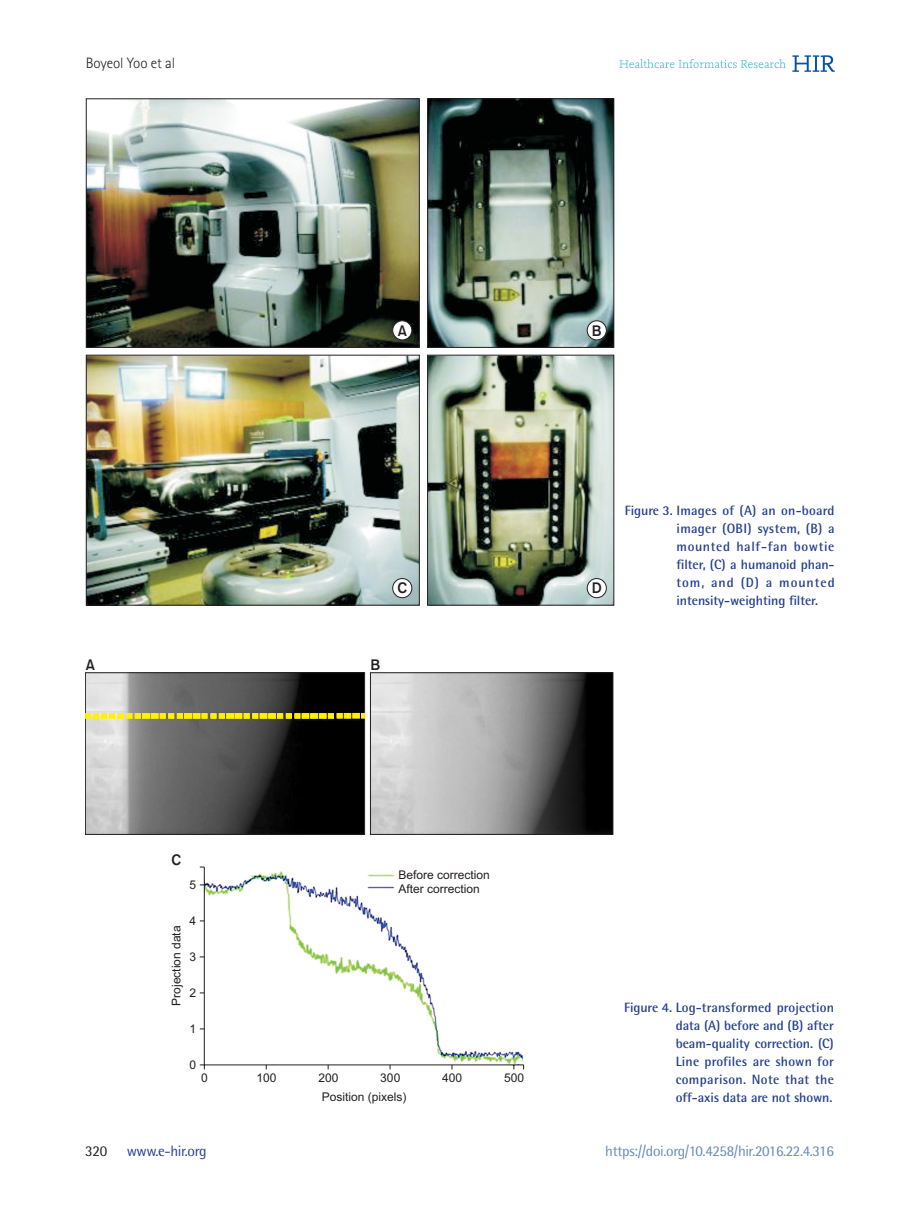
<style>
.page{position:relative;width:919px;height:1217px;background:#fff}
.page>*{position:absolute;margin:0;border:0;box-sizing:border-box;transform-origin:0 0}
.t1{font:15px "Rotis Semi Sans Std";letter-spacing:-.025em;color:#658ab5}
.t2{font:15px "Rotis Semi Sans Std";letter-spacing:-.025em;color:#253f8e}
.t3{font:300 15px "Rotis Sans Serif Std";letter-spacing:-.01em;color:#231f20}
.t4{font:15px "Gothic 725 BT Bold A";color:#231f20}
.t5{font:15px "Rotis Semi Sans Std";color:#231f20}
.t6{font:700 13.5px/18px "Rotis Semi Sans Std";letter-spacing:-.005em;color:#253f8e;text-align:justify}
.t7{font:12px/13.4px "Arial";color:#231f20}
</style>
<div class="page">
<svg style="left:792px;top:55px;width:42px;height:17px"></svg>
<svg style="left:619px;top:59px;width:166px;height:9px"></svg>
<img style="left:86px;top:98px;width:528px;height:507px">
<svg style="left:85px;top:672px;width:528px;height:162px;background:#706f6f"></svg>
<svg style="left:319px;top:713px;width:46px;height:5px"></svg>
<div style="left:310px;top:713px;width:8px;height:5px;background:#fff101;border:1px solid #fff101"></div>
<svg style="left:277px;top:713px;width:32px;height:5px"></svg>
<div style="left:268px;top:713px;width:8px;height:5px;background:#fff101;border:1px solid #fff101"></div>
<svg style="left:235px;top:713px;width:32px;height:5px"></svg>
<div style="left:226px;top:713px;width:8px;height:5px;background:#fff101;border:1px solid #fff101"></div>
<svg style="left:193px;top:713px;width:31px;height:5px"></svg>
<div style="left:184px;top:713px;width:8px;height:5px;background:#fff101;border:1px solid #fff101"></div>
<svg style="left:151px;top:713px;width:32px;height:5px"></svg>
<div style="left:142px;top:713px;width:8px;height:5px;background:#fff101;border:1px solid #fff101"></div>
<svg style="left:85px;top:713px;width:55px;height:5px"></svg>
<svg style="left:203px;top:866px;width:321px;height:203px"></svg>
<p class="t3" style="left:86px;top:54px;width:91px">Boyeol Yoo et al</p>
<p class="t4" style="left:398px;top:321px;width:11px">A</p>
<p class="t4" style="left:592px;top:321px;width:11px">B</p>
<p class="t4" style="left:397px;top:579px;width:11px">C</p>
<p class="t4" style="left:592px;top:579px;width:12px">D</p>
<p class="t4" style="left:86px;top:655px;width:11px">A</p>
<p class="t4" style="left:370px;top:655px;width:11px">B</p>
<p class="t6" style="left:676px;top:500px;width:160px;text-indent:-52px">Figure 3. Images of (A) an on-board imager (OBI) system, (B) a mounted half-fan bowtie filter, (C) a humanoid phan&shy;tom, and (D) a mounted intensity-weighting filter.</p>
<p class="t4" style="left:171px;top:851px;width:11px">C</p>
<p class="t7" style="left:189px;top:879px;width:8px">5</p>
<p class="t7" style="left:189px;top:915px;width:8px">4</p>
<p class="t7" style="left:189px;top:951px;width:8px">3</p>
<p class="t7" style="left:189px;top:987px;width:8px">2</p>
<p class="t7" style="left:189px;top:1023px;width:8px">1</p>
<p class="t7" style="left:171px;top:1005px;width:82px;rotate:-90deg">Projection data</p>
<p class="t7" style="left:189px;top:1059px;width:8px">0</p>
<p class="t7" style="left:398px;top:869px;width:93px">Before correction<br>After correction</p>
<p class="t7" style="left:201px;top:1072px;width:8px">0</p>
<p class="t7" style="left:256px;top:1072px;width:22px">100</p>
<p class="t7" style="left:318px;top:1072px;width:22px">200</p>
<p class="t7" style="left:380px;top:1072px;width:22px">300</p>
<p class="t7" style="left:442px;top:1072px;width:22px">400</p>
<p class="t7" style="left:504px;top:1072px;width:22px">500</p>
<p class="t7" style="left:322px;top:1090px;width:86px">Position (pixels)</p>
<p class="t6" style="left:675px;top:997px;width:160px;text-indent:-52px">Figure 4. Log-transformed projection data (A) before and (B) after beam-quality correction. (C)<br>Line profiles are shown for comparison. Note that the off-axis data are not shown.</p>
<p class="t5" style="left:85px;top:1141px;width:24px">320</p>
<p class="t2" style="left:127px;top:1141px;width:81px">www.e-hir.org</p>
<p class="t1" style="left:605px;top:1141px;width:230px">https://doi.org/10.4258/hir.2016.22.4.316</p>
</div>
